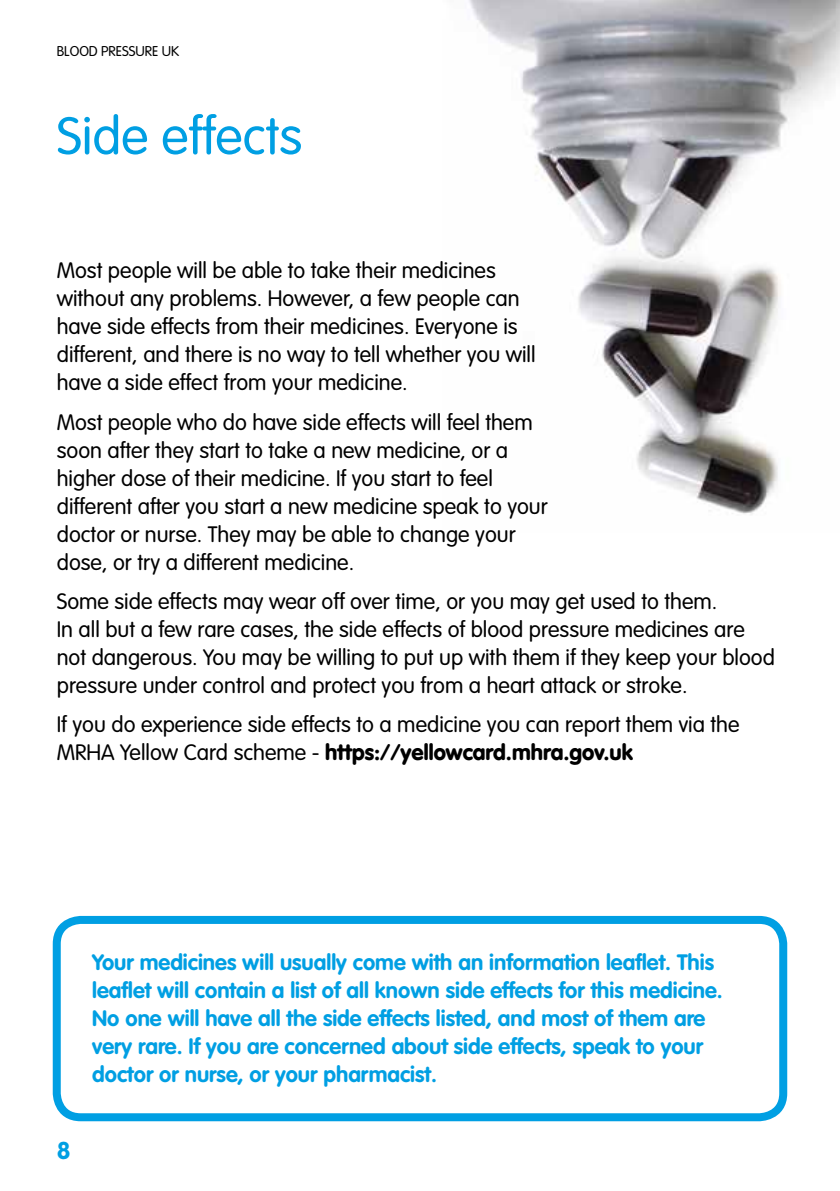
<style>
.page{position:relative;width:840px;height:1191px;background:#fff}
.page>*{position:absolute;margin:0;border:0;box-sizing:border-box;transform-origin:0 0}
.t1{font:300 52px "VAG Rounded";color:#009fe3}
.t2{font:700 24px "VAG Rounded";color:#009fe3}
.t3{font:300 22px/28px "VAG Rounded";color:#000}
.t4{font:700 22px/28px "VAG Rounded";color:#009fe3}
.t5{font:300 14px "VAG Rounded";color:#000}
.s1{font-weight:900}
</style>
<div class="page">
<img style="left:469px;top:0;width:370px;height:515px">
<div style="left:53px;top:916px;width:733px;height:205px;border:8px solid #009fe3;border-radius:24px"></div>
<p class="t5" style="left:57px;top:43px;width:124px">BLOOD PRESSURE UK</p>
<h1 class="t1" style="left:57px;top:106px;width:247px">Side effects</h1>
<p class="t3" style="left:57px;top:256px;width:480px">Most people will be able to take their medicines without any problems. However, a few people can have side effects from their medicines. Everyone is different, and there is no way to tell whether you will have a side effect from your medicine.</p>
<p class="t3" style="left:57px;top:408px;width:492px">Most people who do have side effects will feel them soon after they start to take a new medicine, or a higher dose of their medicine. If you start to feel different after you start a new medicine speak to your doctor or nurse. They may be able to change your dose, or try a different medicine.</p>
<p class="t3" style="left:57px;top:587px;width:719px">Some side effects may wear off over time, or you may get used to them.<br>In all but a few rare cases, the side effects of blood pressure medicines are not dangerous. You may be willing to put up with them if they keep your blood pressure under control and protect you from a heart attack or stroke.</p>
<p class="t3" style="left:57px;top:710px;width:684px">If you do experience side effects to a medicine you can report them via the<br>MRHA Yellow Card scheme - <span class="s1">https://yellowcard.mhra.gov.uk</span></p>
<p class="t2" style="left:57px;top:1136px;width:15px">8</p>
<p class="t4" style="left:92px;top:948px;width:631px">Your medicines will usually come with an information leaflet. This leaflet will contain a list of all known side effects for this medicine.<br>No one will have all the side effects listed, and most of them are very rare. If you are concerned about side effects, speak to your doctor or nurse, or your pharmacist.</p>
</div>
